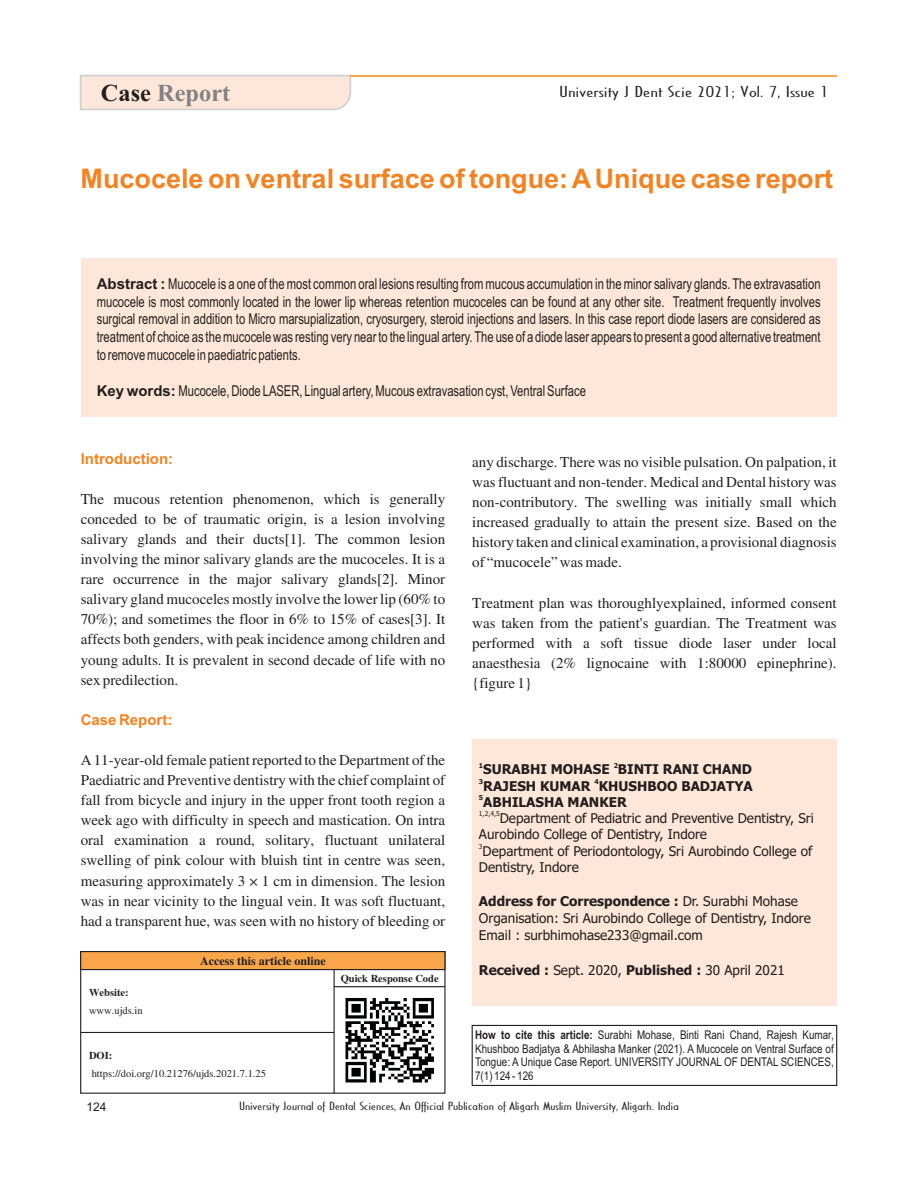
<style>
.page{position:relative;width:918px;height:1188px;background:#fff}
.page>*{position:absolute;margin:0;border:0;box-sizing:border-box;transform-origin:0 0}
.t1{font:700 27px "Arial";color:#f58220}
.t2{font:700 24.45px "Times New Roman";color:#808285}
.t3{font:15px/20.1px "Times New Roman";color:#231f20;text-align:justify}
.t4{font:15px/17.7px "Arial Th";color:#231f20;text-align:justify}
.t5{font:15px "Cassandra";color:#231f20;scale:1.66 1}
.t6{font:700 15px "Arial";color:#f58220}
.t7{font:13.5px/16.4px "Tahoma";color:#231f20}
.t8{font:700 13.5px "Tahoma";color:#231f20}
.t9{font:12px/13.6px "Arial Narrow";color:#231f20;text-align:justify}
.t10{font:700 12px "Times New Roman";color:#231f20}
.t11{font:12px "Arial";color:#231f20}
.t12{font:11.25px "Cassandra";color:#231f20;scale:1.51 1}
.t13{font:10.5px "Times New Roman";color:#231f20}
.t14{font:700 10.5px "Times New Roman";color:#231f20}
.t15{font:6.75px "Tahoma";color:#231f20}
.t16{font:700 6.75px "Tahoma";color:#231f20}
.s1{color:#231f20}
.s2{font-family:"Arial";font-weight:700}
.s3{font-weight:700}
</style>
<div class="page">
<div style="left:81px;top:259px;width:756px;height:158px;background:#fee7d8"></div>
<svg style="left:80px;top:951px;width:366px;height:20px;background:#df994c"></svg>
<hr style="left:334px;top:970px;width:1px;height:123px;background:#231f20">
<hr style="left:81px;top:1032px;width:253px;height:1px;background:#231f20">
<hr style="left:334px;top:986px;width:111px;height:1px;background:#231f20">
<div style="left:472px;top:1025px;width:365px;height:61px;border:1px solid #231f20"></div>
<div style="left:472px;top:739px;width:365px;height:267px;background:#fee7d8"></div>
<svg style="left:79px;top:74px;width:273px;height:37px;background:#f8e5d9"></svg>
<hr style="left:350px;top:75px;width:487px;height:2px;background:#f9a64a">
<img style="left:345px;top:997px;width:89px;height:86px">
<h2 class="t2" style="left:101px;top:84px;width:131px"><span class="s1">Case</span> Report</h2>
<p class="t5" style="left:559px;top:84px;width:164px">University J Dent Scie 2021; Vol. 7, Issue 1</p>
<h1 class="t1" style="left:81px;top:169px;width:754px">Mucocele on ventral surface of tongue: AUnique case report</h1>
<p class="t4" style="left:97px;top:276px;width:725px"><span class="s2">Abstract :</span> Mucocele is a one of the most common oral lesions resulting from mucous accumulation in the minor salivary glands. The extravasation mucocele is most commonly located in the lower lip whereas retention mucoceles can be found at any other site. Treatment frequently involves surgical removal in addition to Micro marsupialization, cryosurgery, steroid injections and lasers. In this case report diode lasers are considered as treatment of choice as the mucocele was resting very near to the lingual artery. The use of a diode laser appears to present a good alternative treatment to remove mucocele in paediatric patients.</p>
<p class="t4" style="left:97px;top:383px;width:491px"><span class="s2">Key words:</span> Mucocele, Diode LASER, Lingual artery, Mucous extravasation cyst, Ventral Surface</p>
<p class="t6" style="left:81px;top:453px;width:94px">Introduction:</p>
<p class="t3" style="left:81px;top:490px;width:366px">The mucous retention phenomenon, which is generally conceded to be of traumatic origin, is a lesion involving salivary glands and their ducts[1]. The common lesion involving the minor salivary glands are the mucoceles. It is a rare occurrence in the major salivary glands[2]. Minor salivary gland mucoceles mostly involve the lower lip (60% to 70%); and sometimes the floor in 6% to 15% of cases[3]. It affects both genders, with peak incidence among children and young adults. It is prevalent in second decade of life with no sex predilection.</p>
<p class="t6" style="left:81px;top:714px;width:93px">Case Report:</p>
<p class="t3" style="left:81px;top:751px;width:366px">A 11-year-old female patient reported to the Department of the Paediatric and Preventive dentistry with the chief complaint of fall from bicycle and injury in the upper front tooth region a week ago with difficulty in speech and mastication. On intra oral examination a round, solitary, fluctuant unilateral swelling of pink colour with bluish tint in centre was seen, measuring approximately 3 × 1 cm in dimension. The lesion was in near vicinity to the lingual vein. It was soft fluctuant, had a transparent hue, was seen with no history of bleeding or</p>
<p class="t10" style="left:200px;top:957px;width:127px">Access this article online</p>
<p class="t14" style="left:89px;top:988px;width:41px">Website:</p>
<p class="t13" style="left:89px;top:1006px;width:55px">www.ujds.in</p>
<p class="t14" style="left:89px;top:1052px;width:25px">DOI:</p>
<p class="t13" style="left:92px;top:1070px;width:176px">https://doi.org/10.21276/ujds.2021.7.1.25</p>
<p class="t14" style="left:341px;top:975px;width:100px">Quick Response Code</p>
<p class="t3" style="left:472px;top:453px;width:366px">any discharge. There was no visible pulsation. On palpation, it was fluctuant and non-tender. Medical and Dental history was non-contributory. The swelling was initially small which increased gradually to attain the present size. Based on the history taken and clinical examination, a provisional diagnosis of “mucocele” was made.</p>
<p class="t3" style="left:472px;top:594px;width:366px">Treatment plan was thoroughlyexplained, informed consent was taken from the patient's guardian. The Treatment was performed with a soft tissue diode laser under local anaesthesia (2% lignocaine with 1:80000 epinephrine). {figure 1}</p>
<p class="t16" style="left:479px;top:762px;width:6px">1</p>
<p class="t16" style="left:614px;top:762px;width:6px">2</p>
<p class="t8" style="left:483px;top:764px;width:270px">SURABHI MOHASE BINTI RANI CHAND</p>
<p class="t16" style="left:479px;top:779px;width:6px">3</p>
<p class="t16" style="left:595px;top:779px;width:6px">4</p>
<p class="t8" style="left:483px;top:780px;width:271px">RAJESH KUMAR KHUSHBOO BADJATYA</p>
<p class="t16" style="left:479px;top:795px;width:6px">5</p>
<p class="t8" style="left:483px;top:797px;width:145px">ABHILASHA MANKER</p>
<p class="t15" style="left:479px;top:811px;width:22px">1,2,4,5</p>
<p class="t7" style="left:479px;top:811px;width:336px;text-indent:21px">Department of Pediatric and Preventive Dentistry, Sri<br>Aurobindo College of Dentistry, Indore</p>
<p class="t15" style="left:479px;top:844px;width:5px">3</p>
<p class="t7" style="left:479px;top:844px;width:335px">Department of Periodontology, Sri Aurobindo College of<br>Dentistry, Indore</p>
<p class="t7" style="left:479px;top:893px;width:333px;line-height:17.4px"><span class="s3">Address for Correspondence :</span> Dr. Surabhi Mohase<br>Organisation: Sri Aurobindo College of Dentistry, Indore<br>Email : surbhimohase233@gmail.com</p>
<p class="t7" style="left:479px;top:963px;width:307px"><span class="s3">Received :</span> Sept. 2020, <span class="s3">Published :</span> 30 April 2021</p>
<p class="t9" style="left:475px;top:1029px;width:360px"><span class="s3">How to cite this article:</span> Surabhi Mohase, Binti Rani Chand, Rajesh Kumar, Khushboo Badjatya &amp; Abhilasha Manker (2021). A Mucocele on Ventral Surface of Tongue: A Unique Case Report. UNIVERSITY JOURNAL OF DENTAL SCIENCES, 7(1) 124 - 126</p>
<p class="t11" style="left:87px;top:1102px;width:22px">124</p>
<p class="t12" style="left:239px;top:1101px;width:293px">University Journal of Dental Sciences, An Official Publication of Aligarh Muslim University, Aligarh. India</p>
</div>
